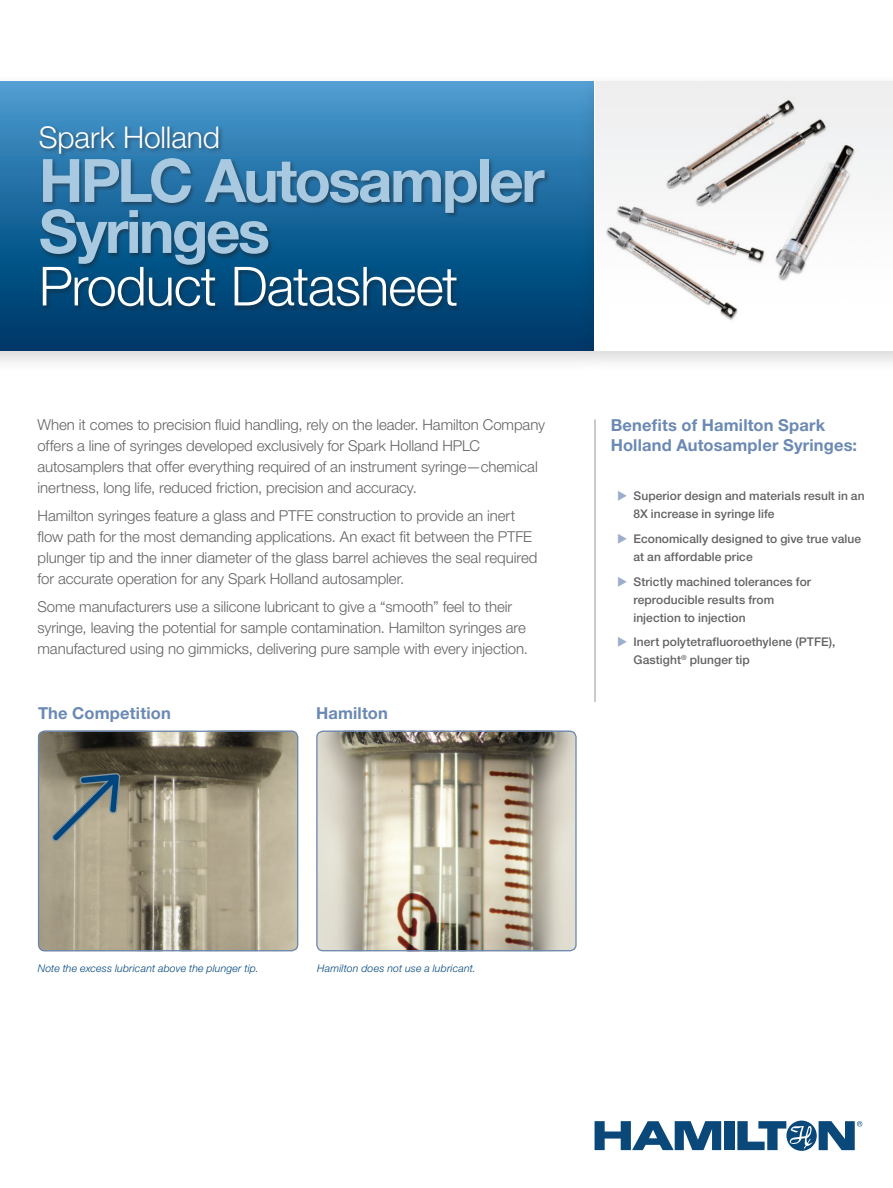
<style>
.page{position:relative;width:893px;height:1188px;background:#fff}
.page>*{position:absolute;margin:0;border:0;box-sizing:border-box;transform-origin:0 0}
.t1{font:700 60px/51px "Helvetica Neue LT Pro";letter-spacing:-.04em;color:#a9c9e0}
.t2{font:300 54px "Helvetica Neue LT Pro";letter-spacing:-.02em;color:#fff}
.t3{font:300 30px "Helvetica Neue LT Pro";letter-spacing:-.005em;color:#fff}
.Subhead{font:700 16.5px/19.5px "Helvetica Neue LT Pro";letter-spacing:.01em;color:#6b89b4}
.Body_Copy{font:300 15px/21px "Helvetica Neue LT Pro";letter-spacing:-.005em;color:#636366}
.t4{font:500 12px/18px "Helvetica Neue LT Pro";letter-spacing:.005em;color:#636366}
.t5{font:italic 300 10.5px "Helvetica Neue LT Pro";letter-spacing:.015em;color:#00467e}
</style>
<div class="page">
<div style="left:0;top:72px;width:610px;height:301px;background:#231f20;opacity:.17"></div>
<svg style="left:0;top:81px;width:579px;height:270px;background:#226a9d"></svg>
<hr style="left:595px;top:419px;width:1px;height:305px;background:#939598">
<img style="left:316px;top:731px;width:261px;height:220px">
<div style="left:316px;top:731px;width:261px;height:220px;border:1px solid #6b89b4;border-radius:6px"></div>
<img style="left:38px;top:731px;width:260px;height:220px">
<div style="left:38px;top:731px;width:260px;height:220px;border:1px solid #6b89b4;border-radius:6px"></div>
<svg style="left:50px;top:773px;width:71px;height:70px;background:#898f87"></svg>
<div style="left:579px;top:73px;width:314px;height:300px;background:#231f20;opacity:.17"></div>
<div style="left:595px;top:81px;width:298px;height:270px;background:#fff"></div>
<img style="left:595px;top:82px;width:298px;height:239px">
<div style="left:39px;top:125px;width:511px;height:187px;background:#231f20;opacity:.46"></div>
<div style="left:724px;top:1121px;width:10px;height:29px;background:#094879"></div>
<svg style="left:595px;top:1121px;width:126px;height:29px"></svg>
<svg style="left:737px;top:1121px;width:125px;height:30px"></svg>
<h3 class="t3" style="left:39px;top:119px;width:183px">Spark Holland</h3>
<h1 class="t1" style="left:39px;top:153px;width:507px">HPLC Autosampler<br>Syringes</h1>
<h2 class="t2" style="left:39px;top:253px;width:421px">Product Datasheet</h2>
<p class="Body_Copy" style="left:38px;top:414px;width:509px">When it comes to precision fluid handling, rely on the leader. Hamilton Company offers a line of syringes developed exclusively for Spark Holland HPLC autosamplers that offer everything required of an instrument syringe—chemical inertness, long life, reduced friction, precision and accuracy.</p>
<p class="Body_Copy" style="left:38px;top:505px;width:501px">Hamilton syringes feature a glass and PTFE construction to provide an inert flow path for the most demanding applications. An exact fit between the PTFE plunger tip and the inner diameter of the glass barrel achieves the seal required for accurate operation for any Spark Holland autosampler.</p>
<p class="Body_Copy" style="left:38px;top:595px;width:492px">Some manufacturers use a silicone lubricant to give a “smooth” feel to their syringe, leaving the potential for sample contamination. Hamilton syringes are manufactured using no gimmicks, delivering pure sample with every injection.</p>
<p class="Subhead" style="left:38px;top:703px;width:134px">The Competition</p>
<p class="Subhead" style="left:316px;top:703px;width:73px">Hamilton</p>
<p class="Subhead" style="left:611px;top:415px;width:248px">Benefits of Hamilton Spark<br>Holland Autosampler Syringes:</p>
<p class="t4" style="left:633px;top:487px;width:233px">Superior design and materials result in an<br>8X increase in syringe life</p>
<p class="t4" style="left:633px;top:530px;width:229px">Economically designed to give true value at an affordable price</p>
<p class="t4" style="left:633px;top:572px;width:179px">Strictly machined tolerances for reproducible results from injection to injection</p>
<p class="t4" style="left:633px;top:633px;width:203px">Inert polytetrafluoroethylene (PTFE),<br>Gastight<sup>®</sup> plunger tip</p>
<p class="t5" style="left:38px;top:962px;width:222px">Note the excess lubricant above the plunger tip.</p>
<p class="t5" style="left:317px;top:962px;width:160px">Hamilton does not use a lubricant.</p>
</div>
